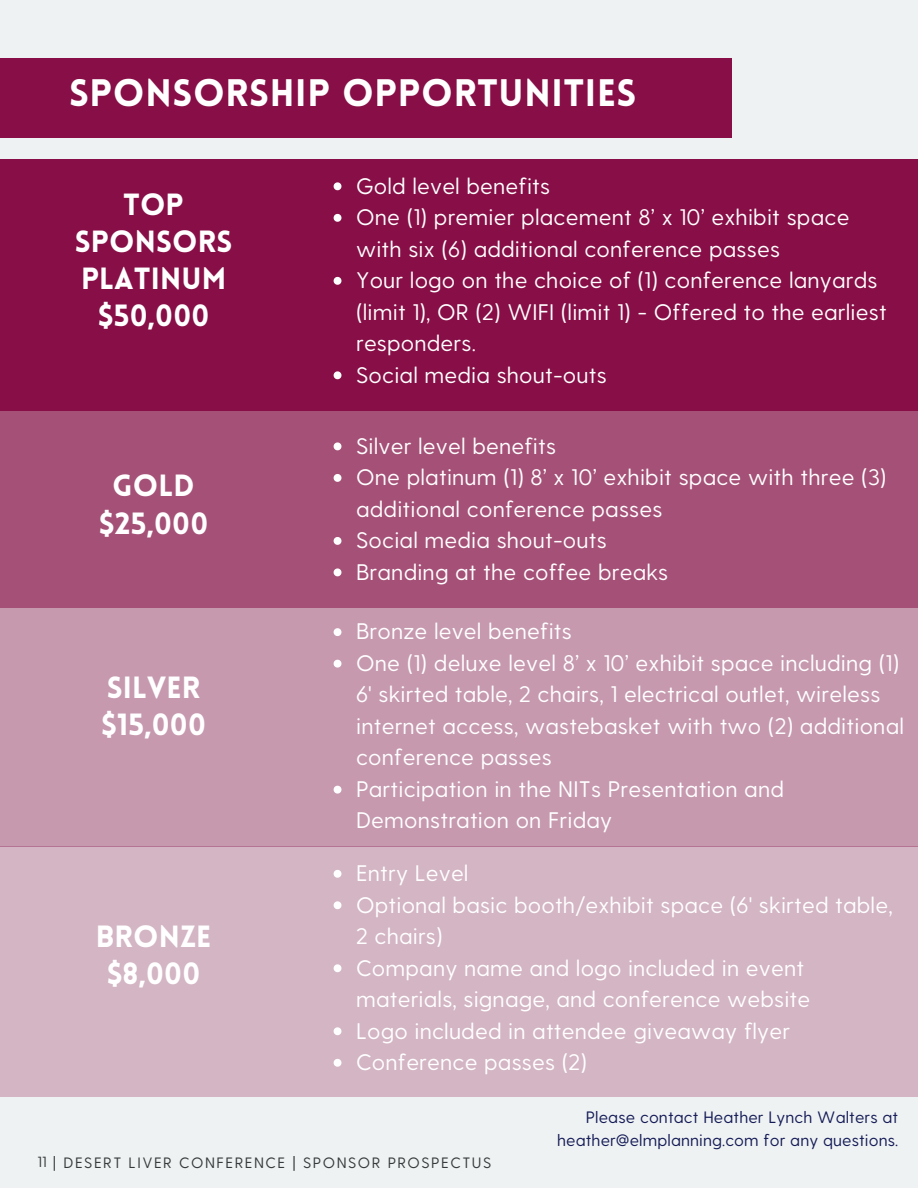
<style>
.page{position:relative;width:918px;height:1188px;background:#eff2f2}
.page>*{position:absolute;margin:0;border:0;box-sizing:border-box;transform-origin:0 0}
.t1{font:900 37.5px "Lovelo";letter-spacing:.02em;color:#fff}
.t2{font:900 30px/37.2px "Lovelo";letter-spacing:.005em;color:#fff;text-align:center}
.t3{font:22.5px/31.5px "Greycliff CF";letter-spacing:.005em;color:#fff}
.t4{font:16.5px/22.5px "Greycliff CF";letter-spacing:.005em;color:#141b57;text-align:right}
.t5{font:15px "Greycliff CF";letter-spacing:.1em;color:#373a3c}
.s1{font-size:14.7px}
</style>
<div class="page">
<div style="left:0;top:159px;width:918px;height:252px;background:#870e46"></div>
<div style="left:0;top:58px;width:731px;height:80px;background:#870e46"></div>
<svg style="left:334px;top:182px;width:7px;height:8px"></svg>
<svg style="left:334px;top:214px;width:7px;height:8px"></svg>
<svg style="left:334px;top:277px;width:7px;height:8px"></svg>
<svg style="left:334px;top:371px;width:7px;height:8px"></svg>
<div style="left:0;top:846px;width:918px;height:250px;background:#d3b5c4"></div>
<div style="left:0;top:608px;width:918px;height:238px;background:#c699af"></div>
<div style="left:0;top:407px;width:918px;height:201px;background:#a55077"></div>
<svg style="left:334px;top:442px;width:7px;height:8px"></svg>
<svg style="left:334px;top:474px;width:7px;height:8px"></svg>
<svg style="left:334px;top:537px;width:7px;height:8px"></svg>
<svg style="left:334px;top:568px;width:7px;height:8px"></svg>
<svg style="left:334px;top:628px;width:7px;height:8px"></svg>
<svg style="left:334px;top:660px;width:7px;height:8px"></svg>
<svg style="left:334px;top:786px;width:7px;height:8px"></svg>
<svg style="left:334px;top:870px;width:7px;height:8px"></svg>
<svg style="left:334px;top:901px;width:7px;height:8px"></svg>
<svg style="left:334px;top:964px;width:7px;height:8px"></svg>
<svg style="left:334px;top:1027px;width:7px;height:8px"></svg>
<svg style="left:334px;top:1059px;width:7px;height:8px"></svg>
<h1 class="t1" style="left:69px;top:70px;width:569px">SPONSORSHIP OPPORTUNITIES</h1>
<h2 class="t2" style="left:75px;top:186px;width:159px">TOP<br>SPONSORS<br>PLATINUM $50,000</h2>
<h2 class="t2" style="left:99px;top:468px;width:111px">GOLD $25,000</h2>
<h2 class="t2" style="left:101px;top:669px;width:106px;text-align:left">SILVER $15,000</h2>
<h2 class="t2" style="left:96px;top:919px;width:117px">BRONZE $8,000</h2>
<p class="t3" style="left:356px;top:170px;width:532px">Gold level benefits<br>One (1) premier placement 8’ x 10’ exhibit space with six (6) additional conference passes<br>Your logo on the choice of (1) conference lanyards (limit 1), OR (2) WIFI (limit 1) - Offered to the earliest responders.<br>Social media shout-outs</p>
<p class="t3" style="left:356px;top:431px;width:532px">Silver level benefits<br>One platinum (1) 8’ x 10’ exhibit space with three (3) additional conference passes<br>Social media shout-outs<br>Branding at the coffee breaks</p>
<p class="t3" style="left:356px;top:616px;width:549px">Bronze level benefits<br>One (1) deluxe level 8’ x 10’ exhibit space including (1)<br>6' skirted table, 2 chairs, 1 electrical outlet, wireless internet access, wastebasket with two (2) additional conference passes<br>Participation in the NITs Presentation and Demonstration on Friday</p>
<p class="t3" style="left:356px;top:858px;width:538px">Entry Level<br>Optional basic booth/exhibit space (6' skirted table,<br>2 chairs)<br>Company name and logo included in event materials, signage, and conference website<br>Logo included in attendee giveaway flyer<br>Conference passes (2)</p>
<p class="t4" style="left:557px;top:1107px;width:343px">Please contact Heather Lynch Walters at heather@elmplanning.com for any questions.</p>
<p class="t5" style="left:38px;top:1154px;width:455px"><span class="s1">11</span> | DESERT LIVER CONFERENCE | SPONSOR PROSPECTUS</p>
</div>
